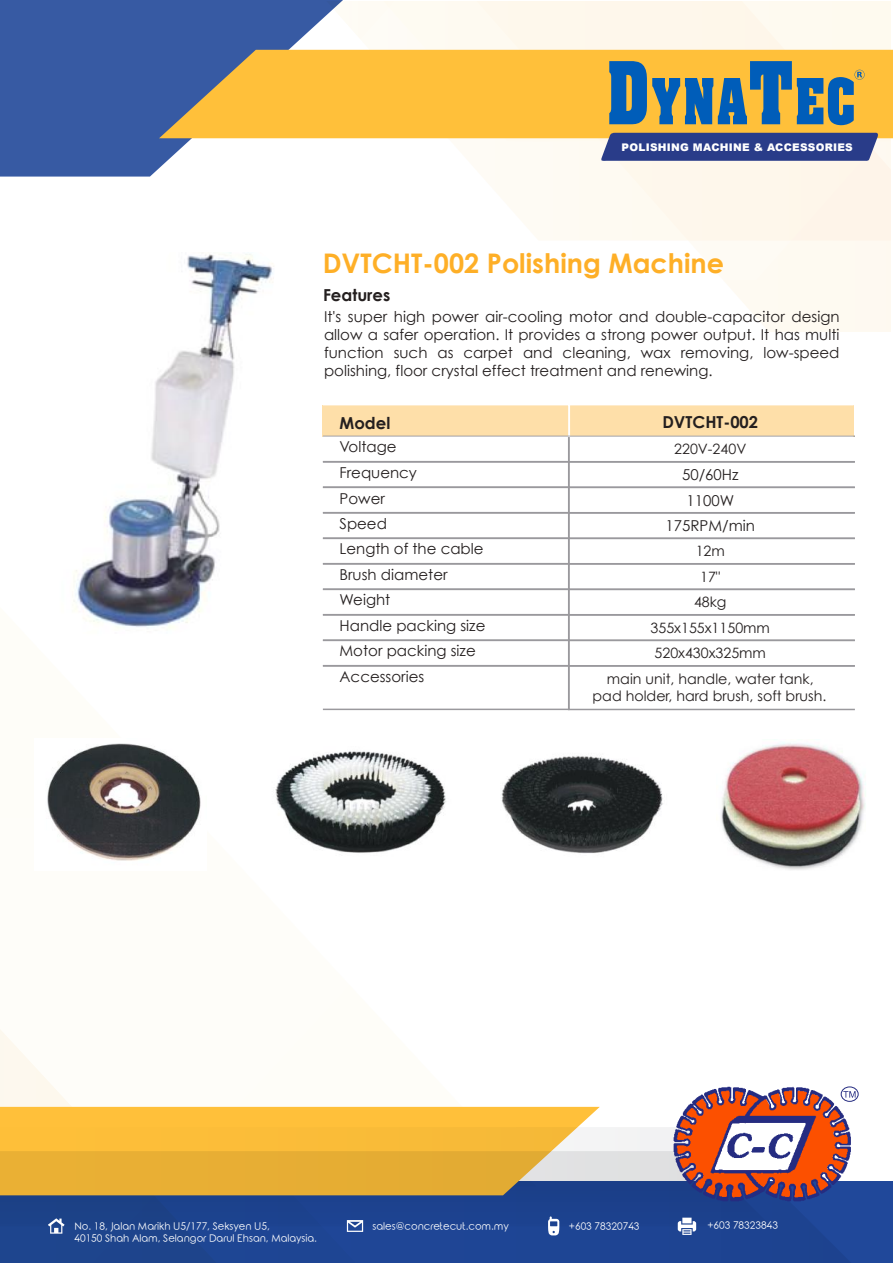
<style>
.page{position:relative;width:893px;height:1263px;background:#fff}
.page>*{position:absolute;margin:0;border:0;box-sizing:border-box;transform-origin:0 0}
.t1{font:700 27px "Century Gothic";color:#feaf27}
.t2{font:700 16.5px "Century Gothic";color:#241f1f}
.t3{font:15px/18px "Century Gothic";color:#241f1f}
.t4{font:14.25px/17.1px "Century Gothic";color:#241f1f;text-align:center}
.t5{font:900 10.5px "Arial";letter-spacing:.025em;color:#fff}
.t6{font:10.05px/12.1px "Rounded Elegance";color:#fff}
</style>
<div class="page">
<div style="left:0;top:1181px;width:893px;height:82px;background:#20489a"></div>
<svg style="left:0;top:0;width:387px;height:177px;fill:#375aa3"></svg>
<svg style="left:159px;top:50px;width:734px;height:88px;background:#ecb643"></svg>
<div style="left:0;top:1107px;width:600px;height:20px;background:#ffc03a"></div>
<svg style="left:0;top:1127px;width:850px;height:136px"></svg>
<svg style="left:0;top:1151px;width:771px;height:75px"></svg>
<svg style="left:48px;top:1218px;width:17px;height:16px"></svg>
<svg style="left:548px;top:1216px;width:12px;height:20px"></svg>
<svg style="left:347px;top:1220px;width:17px;height:12px"></svg>
<img style="left:667px;top:1086px;width:191px;height:122px">
<svg style="left:675px;top:1090px;width:180px;height:109px"></svg>
<div style="left:841px;top:1086px;width:17px;height:16px;border:1px solid #252c81;border-radius:50%"></div>
<svg style="left:609px;top:61px;width:256px;height:64px;background:#788b7c"></svg>
<svg style="left:678px;top:1218px;width:18px;height:17px"></svg>
<svg style="left:600px;top:132px;width:278px;height:30px;background:#3e4c8d"></svg>
<div style="left:322px;top:461px;width:248px;height:27px;border:2px solid #9a999d"></div>
<div style="left:568px;top:461px;width:288px;height:27px;border:2px solid #9a999d"></div>
<div style="left:323px;top:405px;width:246px;height:31px;background:#fedfa9"></div>
<div style="left:323px;top:404px;width:247px;height:33px;border:2px solid #fff"></div>
<div style="left:569px;top:405px;width:284px;height:31px;background:#fedfa9"></div>
<div style="left:569px;top:404px;width:284px;height:33px;border:2px solid #fff"></div>
<div style="left:322px;top:486px;width:248px;height:28px;border:2px solid #9a999d"></div>
<div style="left:568px;top:486px;width:288px;height:28px;border:2px solid #9a999d"></div>
<div style="left:322px;top:512px;width:248px;height:27px;border:2px solid #9a999d"></div>
<div style="left:568px;top:512px;width:288px;height:27px;border:2px solid #9a999d"></div>
<div style="left:322px;top:537px;width:248px;height:28px;border:2px solid #9a999d"></div>
<div style="left:568px;top:537px;width:288px;height:28px;border:2px solid #9a999d"></div>
<div style="left:322px;top:563px;width:248px;height:27px;border:2px solid #9a999d"></div>
<div style="left:568px;top:563px;width:288px;height:27px;border:2px solid #9a999d"></div>
<div style="left:322px;top:588px;width:248px;height:28px;border:2px solid #9a999d"></div>
<div style="left:568px;top:588px;width:288px;height:28px;border:2px solid #9a999d"></div>
<div style="left:322px;top:614px;width:248px;height:27px;border:2px solid #9a999d"></div>
<div style="left:568px;top:614px;width:288px;height:27px;border:2px solid #9a999d"></div>
<div style="left:322px;top:639px;width:248px;height:28px;border:2px solid #9a999d"></div>
<div style="left:568px;top:639px;width:288px;height:28px;border:2px solid #9a999d"></div>
<div style="left:322px;top:665px;width:248px;height:45px;border:2px solid #9a999d"></div>
<div style="left:568px;top:665px;width:288px;height:45px;border:2px solid #9a999d"></div>
<img style="left:73px;top:254px;width:201px;height:375px">
<img style="left:275px;top:751px;width:171px;height:102px">
<img style="left:47px;top:743px;width:154px;height:118px">
<img style="left:501px;top:756px;width:162px;height:98px">
<img style="left:721px;top:739px;width:145px;height:131px">
<p class="t5" style="left:622px;top:140px;width:233px">POLISHING MACHINE &amp; ACCESSORIES</p>
<h1 class="t1" style="left:323px;top:243px;width:403px">DVTCHT-002 Polishing Machine</h1>
<p class="t2" style="left:323px;top:283px;width:69px">Features</p>
<p class="t3" style="left:324px;top:308px;width:517px;text-align:justify">It's super high power air-cooling motor and double-capacitor design allow a safer operation. It provides a strong power output. It has multi function such as carpet and cleaning, wax removing, low-speed polishing, floor crystal effect treatment and renewing.</p>
<p class="t2" style="left:340px;top:411px;width:52px">Model</p>
<p class="t3" style="left:340px;top:434px;width:79px;line-height:25.7px">Voltage<br>Frequency<br>Power</p>
<p class="t2" style="left:662px;top:410px;width:97px">DVTCHT-002</p>
<p class="t4" style="left:674px;top:440px;width:74px">220V-240V</p>
<p class="t3" style="left:682px;top:466px;width:58px">50/60Hz</p>
<p class="t3" style="left:686px;top:491px;width:49px">1100W</p>
<p class="t3" style="left:340px;top:514px;width:49px">Speed</p>
<p class="t3" style="left:665px;top:517px;width:91px">175RPM/min</p>
<p class="t3" style="left:340px;top:540px;width:146px">Length of the cable</p>
<p class="t4" style="left:696px;top:542px;width:31px">12m</p>
<p class="t3" style="left:340px;top:565px;width:110px">Brush diameter</p>
<p class="t4" style="left:700px;top:568px;width:22px">17"</p>
<p class="t3" style="left:340px;top:591px;width:52px">Weight</p>
<p class="t4" style="left:694px;top:593px;width:34px">48kg</p>
<p class="t3" style="left:340px;top:616px;width:147px">Handle packing size</p>
<p class="t4" style="left:651px;top:619px;width:121px">355x155x1150mm</p>
<p class="t3" style="left:340px;top:642px;width:138px">Motor packing size</p>
<p class="t4" style="left:654px;top:644px;width:113px">520x430x325mm</p>
<p class="t3" style="left:340px;top:667px;width:86px">Accessories</p>
<p class="t4" style="left:593px;top:670px;width:235px">main unit, handle, water tank, pad holder, hard brush, soft brush.</p>
<p class="t6" style="left:74px;top:1221px;width:244px">No. 18, Jalan Marikh U5/177, Seksyen U5,<br>40150 Shah Alam, Selangor Darul Ehsan, Malaysia.</p>
<p class="t6" style="left:373px;top:1221px;width:138px">sales@concretecut.com.my</p>
<p class="t6" style="left:569px;top:1221px;width:72px">+603 78320743</p>
<p class="t6" style="left:707px;top:1220px;width:72px">+603 78323843</p>
</div>
